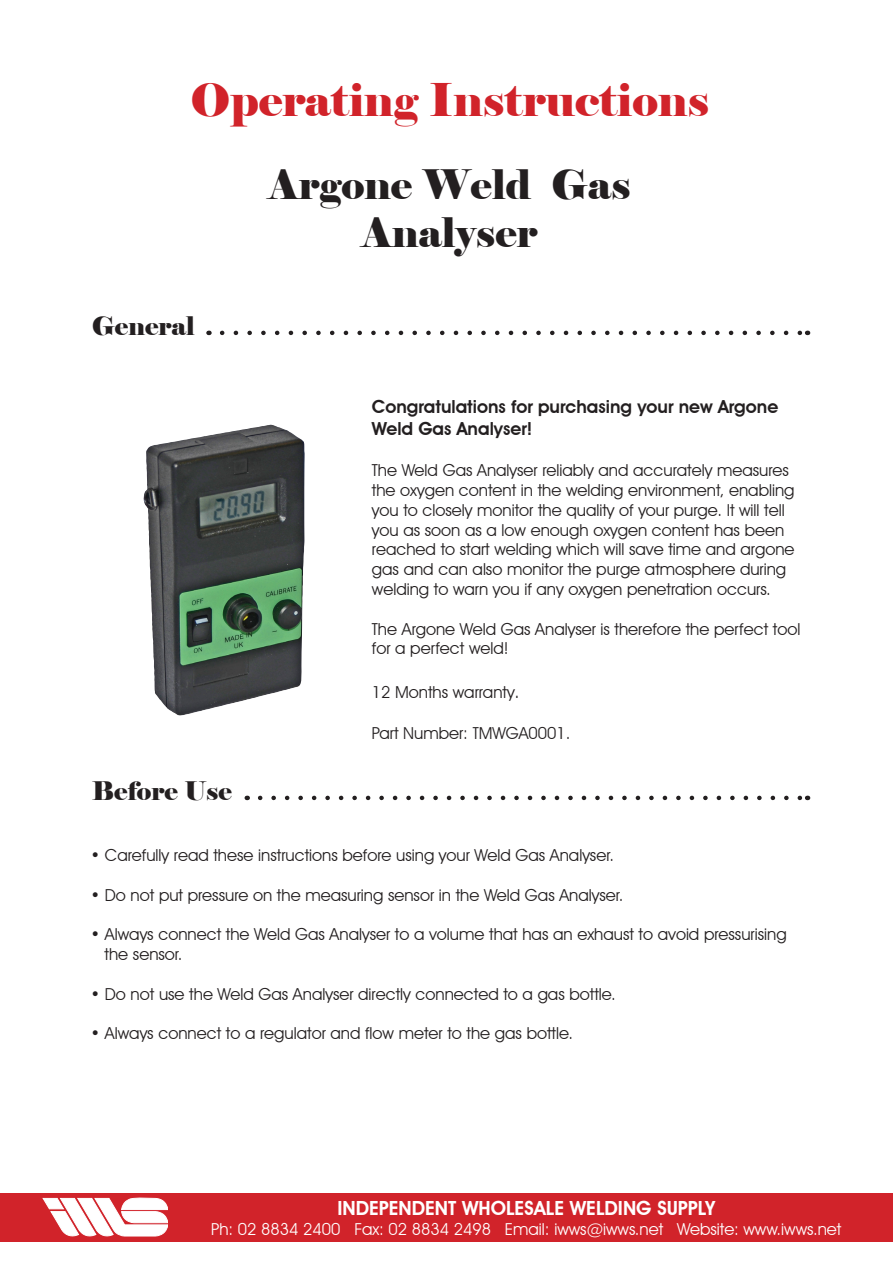
<style>
.page{position:relative;width:893px;height:1263px;background:#fff}
.page>*{position:absolute;margin:0;border:0;box-sizing:border-box;transform-origin:0 0}
.t1{font:45px "Elephant";color:#d1232a}
.t2{font:40.5px/48.6px "Elephant";color:#231f20;text-align:center}
.t3{font:25.5px "Elephant";color:#231f20}
.t4{font:600 19.5px "Avant Garde IT Cby BT";color:#fff}
.t5{font:600 18px/21.6px "Avant Garde IT Cby BT";color:#231f20}
.t6{font:16.5px/19.8px "Avant Garde IT Cby BT";color:#231f20}
.t7{font:16.5px "Avant Garde IT Cby BT";color:#fff}
.s1{font-size:18px}
</style>
<div class="page">
<div style="left:0;top:1193px;width:893px;height:49px;background:#d1232a"></div>
<svg style="left:43px;top:1198px;width:125px;height:38px"></svg>
<svg style="left:222px;top:331px;width:578px;height:4px"></svg>
<svg style="left:260px;top:796px;width:540px;height:4px"></svg>
<img style="left:143px;top:425px;width:162px;height:291px">
<h1 class="t1" style="left:190px;top:71px;width:521px">Operating Instructions</h1>
<h3 class="t3" style="left:92px;top:310px;width:104px">General</h3>
<h3 class="t3" style="left:92px;top:775px;width:142px">Before Use</h3>
<h2 class="t2" style="left:269px;top:161px;width:364px">Argone Weld Gas<br>Analyser</h2>
<p class="t5" style="left:372px;top:396px;width:408px">Congratulations for purchasing your new Argone<br>Weld Gas Analyser!</p>
<p class="t6" style="left:372px;top:460px;width:424px">The Weld Gas Analyser reliably and accurately measures the oxygen content in the welding environment, enabling you to closely monitor the quality of your purge. It will tell you as soon as a low enough oxygen content has been reached to start welding which will save time and argone gas and can also monitor the purge atmosphere during welding to warn you if any oxygen penetration occurs.</p>
<p class="t6" style="left:372px;top:619px;width:430px">The Argone Weld Gas Analyser is therefore the perfect tool for a perfect weld!</p>
<p class="t6" style="left:372px;top:682px;width:149px">12 Months warranty<span class="s1">.</span></p>
<p class="t6" style="left:372px;top:723px;width:200px">Part Number: TMWGA0001.</p>
<p class="t6" style="left:91px;top:845px;width:525px">• Carefully read these instructions before using your Weld Gas Analyser.</p>
<p class="t6" style="left:91px;top:885px;width:534px">• Do not put pressure on the measuring sensor in the Weld Gas Analyser.</p>
<p class="t6" style="left:105px;top:924px;width:684px;text-indent:-14px">• Always connect the Weld Gas Analyser to a volume that has an exhaust to avoid pressurising the sensor.</p>
<p class="t6" style="left:91px;top:984px;width:527px">• Do not use the Weld Gas Analyser directly connected to a gas bottle.</p>
<p class="t6" style="left:91px;top:1023px;width:484px">• Always connect to a regulator and flow meter to the gas bottle.</p>
<p class="t4" style="left:337px;top:1196px;width:379px">INDEPENDENT WHOLESALE WELDING SUPPLY</p>
<p class="t7" style="left:211px;top:1219px;width:632px">Ph: 02 8834 2400 Fax: 02 8834 2498 Email: iwws@iwws.net Website: www.iwws.net</p>
</div>
